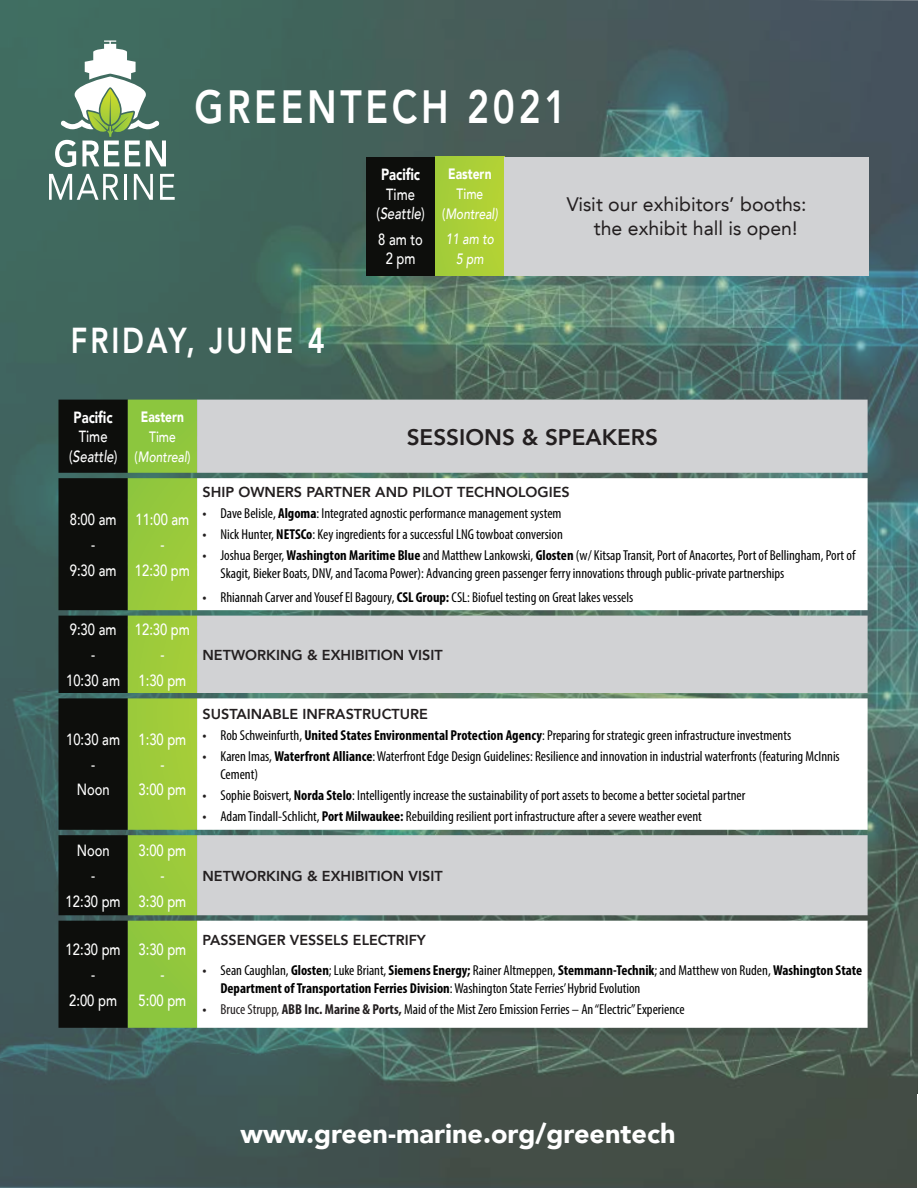
<style>
.page{position:relative;width:918px;height:1188px;background:#fff}
.page>*{position:absolute;margin:0;border:0;box-sizing:border-box;transform-origin:0 0}
.t1{font:800 46.5px "Avenir LT";letter-spacing:.1em;color:#fff;scale:.8 1}
.t2{font:800 36px "Avenir LT";letter-spacing:.1em;color:#fff;scale:.8 1}
.t3{font:900 27px "Avenir LT";color:#fff}
.t4{font:800 22.5px "Avenir LT";color:#231f20}
.t5{font:19.5px/24px "Avenir LT";color:#231f20}
.t6{font:500 16.2px/19.8px "Avenir LT";color:#fff;text-align:center;scale:.8 1}
.t7{font:900 16.2px/19.8px "Avenir LT";color:#fff;text-align:center;scale:.8 1}
.t8{font:italic 500 15px/19.8px "Avenir LT";color:#fff;text-align:center;scale:.8 1}
.t9{font:condensed 14.4px/18px "Myriad Pro";color:#000001}
.t10{font:800 14.4px "Avenir LT";color:#231f20}
.s1{font-weight:500}
.s2{font-weight:500;font-style:italic}
.s3{font-weight:900;font-style:normal}
.s4{font-style:normal}
.s5{font-weight:700;color:#231f20}
.s6{font-weight:700}
.s7{color:#231f20}
</style>
<div class="page">
<img style="left:0;top:0;width:918px;height:1188px">
<svg style="left:49px;top:174px;width:70px;height:26px"></svg>
<hr style="left:124px;top:174px;width:3px;height:26px;background:#fff">
<svg style="left:134px;top:174px;width:19px;height:26px"></svg>
<svg style="left:160px;top:174px;width:15px;height:26px"></svg>
<svg style="left:55px;top:40px;width:111px;height:127px"></svg>
<svg style="left:58px;top:400px;width:70px;height:628px;background:#121715"></svg>
<svg style="left:128px;top:400px;width:69px;height:628px;background:#93c53d"></svg>
<svg style="left:197px;top:400px;width:671px;height:78px;background:#c8cbcc"></svg>
<svg style="left:197px;top:478px;width:671px;height:550px"></svg>
<div style="left:366px;top:157px;width:69px;height:118px;background:#0d0e0c"></div>
<div style="left:435px;top:157px;width:70px;height:118px;background:#abcf38"></div>
<div style="left:505px;top:157px;width:364px;height:118px;background:#d1d2d4"></div>
<p class="t1" style="left:194px;top:79px;width:467px">GREENTECH 2021</p>
<p class="t2" style="left:71px;top:319px;width:319px">FRIDAY, JUNE 4</p>
<p class="t7" style="left:69px;top:407px;width:62px">Pacific<br><span class="s1">Time (</span><span class="s2">Seattle</span><span class="s1">)</span></p>
<p class="t8" style="left:135px;top:407px;width:71px"><span class="s3">Eastern<br></span><span class="s4">Time (</span>Montreal<span class="s4">)</span></p>
<p class="t7" style="left:376px;top:164px;width:62px">Pacific<br><span class="s1">Time (</span><span class="s2">Seattle</span><span class="s1">)</span></p>
<p class="t6" style="left:378px;top:230px;width:57px">8 am to<br>2 pm</p>
<p class="t8" style="left:442px;top:165px;width:71px"><span class="s3">Eastern<br></span><span class="s4">Time (</span>Montreal)</p>
<p class="t8" style="left:446px;top:229px;width:62px">11 am to<br>5 pm</p>
<p class="t5" style="left:594px;top:193px;width:214px;text-indent:-27px">Visit our exhibitors’ booths: the exhibit hall is open!</p>
<p class="t4" style="left:407px;top:424px;width:253px">SESSIONS &amp; SPEAKERS</p>
<p class="t6" style="left:70px;top:510px;width:60px">8:00 am</p>
<p class="t6" style="left:91px;top:535px;width:7px">-</p>
<p class="t6" style="left:70px;top:560px;width:60px">9:30 am</p>
<p class="t6" style="left:70px;top:620px;width:60px">9:30 am</p>
<p class="t6" style="left:91px;top:645px;width:7px">-</p>
<p class="t6" style="left:66px;top:671px;width:69px">10:30 am</p>
<p class="t6" style="left:66px;top:730px;width:69px">10:30 am</p>
<p class="t6" style="left:91px;top:755px;width:7px">-</p>
<p class="t6" style="left:77px;top:780px;width:43px">Noon</p>
<p class="t6" style="left:77px;top:841px;width:43px">Noon</p>
<p class="t6" style="left:91px;top:866px;width:7px">-</p>
<p class="t6" style="left:66px;top:891px;width:70px">12:30 pm</p>
<p class="t6" style="left:66px;top:940px;width:70px">12:30 pm</p>
<p class="t6" style="left:91px;top:965px;width:7px">-</p>
<p class="t6" style="left:69px;top:990px;width:61px">2:00 pm</p>
<p class="t6" style="left:136px;top:510px;width:69px">11:00 am</p>
<p class="t6" style="left:160px;top:535px;width:7px">-</p>
<p class="t6" style="left:135px;top:560px;width:70px">12:30 pm</p>
<p class="t6" style="left:135px;top:620px;width:70px">12:30 pm</p>
<p class="t6" style="left:160px;top:645px;width:7px">-</p>
<p class="t6" style="left:139px;top:671px;width:61px">1:30 pm</p>
<p class="t6" style="left:139px;top:730px;width:61px">1:30 pm</p>
<p class="t6" style="left:160px;top:755px;width:7px">-</p>
<p class="t6" style="left:139px;top:780px;width:61px">3:00 pm</p>
<p class="t6" style="left:139px;top:841px;width:61px">3:00 pm</p>
<p class="t6" style="left:160px;top:866px;width:7px">-</p>
<p class="t6" style="left:139px;top:891px;width:61px">3:30 pm</p>
<p class="t6" style="left:139px;top:940px;width:61px">3:30 pm</p>
<p class="t6" style="left:160px;top:965px;width:7px">-</p>
<p class="t6" style="left:139px;top:990px;width:61px">5:00 pm</p>
<p class="t10" style="left:202px;top:484px;width:369px">SHIP OWNERS PARTNER AND PILOT TECHNOLOGIES</p>
<p class="t9" style="left:202px;top:505px;width:361px"><span class="s5">•</span> Dave Belisle, <span class="s6">Algoma</span>: Integrated agnostic performance management system</p>
<p class="t9" style="left:202px;top:526px;width:362px"><span class="s5">•</span> Nick Hunter, <span class="s6">NETSCo</span>: Key ingredients for a successful LNG towboat conversion</p>
<p class="t9" style="left:220px;top:547px;width:636px;text-indent:-18px"><span class="s5">•</span> Joshua Berger, <span class="s6">Washington Maritime Blue</span> and Matthew Lankowski, <span class="s6">Glosten</span> (w/ Kitsap Transit, Port of Anacortes, Port of Bellingham, Port of<br>Skagit, Bieker Boats, DNV, and Tacoma Power): Advancing green passenger ferry innovations through public-private partnerships</p>
<p class="t9" style="left:202px;top:588px;width:432px"><span class="s5">•</span> Rhiannah Carver and Yousef El Bagoury, <span class="s6">CSL Group:</span> CSL: Biofuel testing on Great lakes vessels</p>
<p class="t10" style="left:202px;top:646px;width:242px">NETWORKING &amp; EXHIBITION VISIT</p>
<p class="t10" style="left:202px;top:705px;width:227px">SUSTAINABLE INFRASTRUCTURE</p>
<p class="t9" style="left:202px;top:726px;width:590px"><span class="s5">•</span> Rob Schweinfurth, <span class="s6">United States Environmental Protection Agency</span>: Preparing for strategic green infrastructure investments</p>
<p class="t9" style="left:220px;top:747px;width:621px;text-indent:-18px"><span class="s5">•</span> Karen Imas, <span class="s6">Waterfront Alliance</span>: Waterfront Edge Design Guidelines: Resilience and innovation in industrial waterfronts (featuring McInnis<br>Cement)</p>
<p class="t9" style="left:202px;top:786px;width:544px"><span class="s5">•</span> Sophie Boisvert, <span class="s6">Norda Stelo</span>: Intelligently increase the sustainability of port assets to become a better societal partner</p>
<p class="t9" style="left:202px;top:807px;width:501px"><span class="s5">•</span> Adam Tindall-Schlicht, <span class="s6">Port Milwaukee:</span> Rebuilding resilient port infrastructure after a severe weather event</p>
<p class="t10" style="left:202px;top:867px;width:242px">NETWORKING &amp; EXHIBITION VISIT</p>
<p class="t10" style="left:202px;top:932px;width:225px">PASSENGER VESSELS ELECTRIFY</p>
<p class="t9" style="left:220px;top:961px;width:643px;text-indent:-18px"><span class="s5">•</span> Sean Caughlan, <span class="s6">Glosten</span>; Luke Briant, <span class="s6">Siemens Energy;</span> Rainer Altmeppen, <span class="s6">Stemmann-Technik</span>; and Matthew von Ruden, <span class="s6">Washington State<br>Department of Transportation Ferries Division</span>: Washington State Ferries’ Hybrid Evolution</p>
<p class="t9" style="left:202px;top:1000px;width:484px"><span class="s5">•</span> <span class="s7">Bruce Strupp,</span> <span class="s5">ABB Inc. Marine &amp; Ports,</span> Maid of the Mist Zero Emission Ferries – An “Electric” Experience</p>
<p class="t3" style="left:241px;top:1117px;width:436px">www.green-marine.org/greentech</p>
</div>
